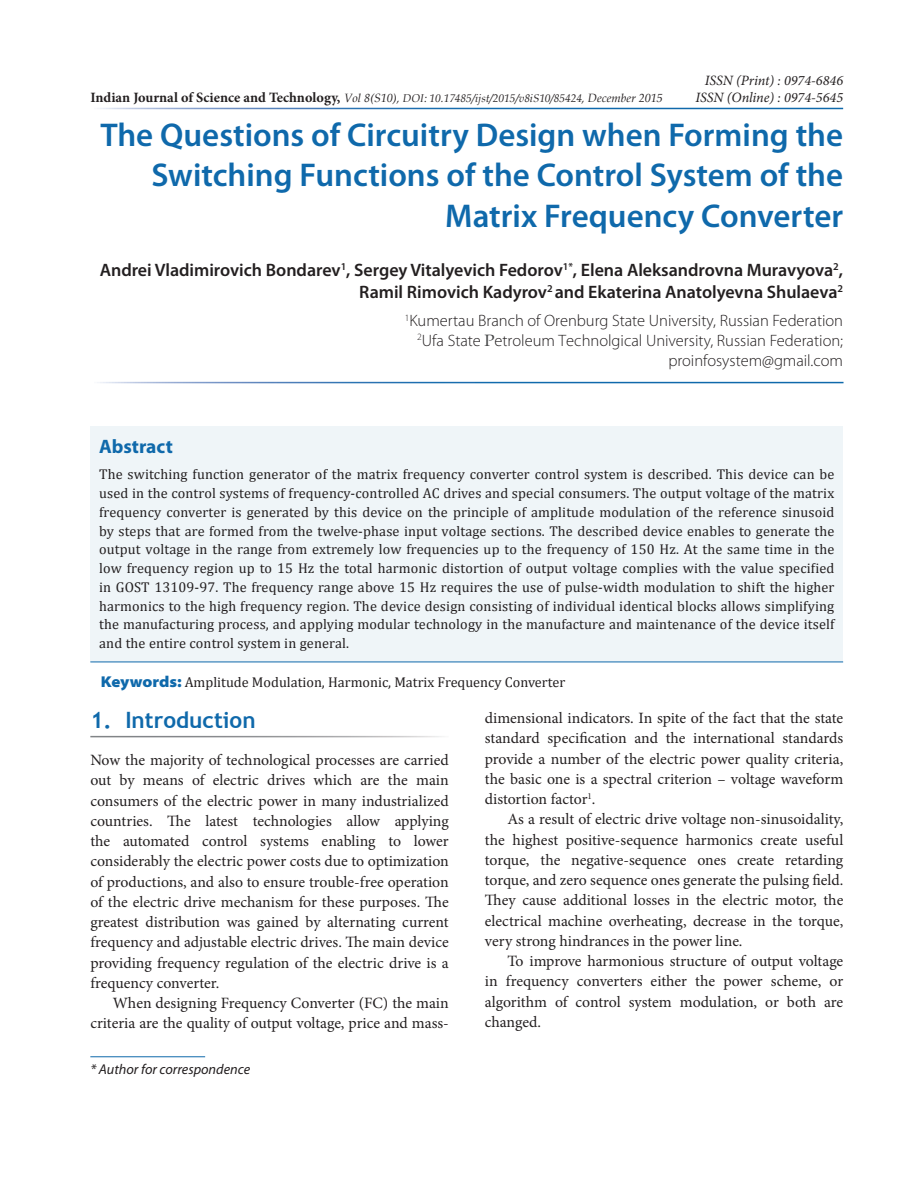
<style>
.page{position:relative;width:918px;height:1188px;background:#fff}
.page>*{position:absolute;margin:0;border:0;box-sizing:border-box;transform-origin:0 0}
.Heading{font:600 33px/40.5px "Myriad Pro";color:#0f69ab;text-align:right}
.Body_Head{font:700 22.5px "Trebuchet MS";color:#0f69ab}
.Abstract_Header{font:700 19.5px "Myriad Pro";color:#0f69ab}
.Author_Affiliations{font:600 18px/21.6px "Myriad Pro";color:#231f20;text-align:right}
.Author_Affiliations-2{font:300 16.5px/19.8px "Myriad Pro";color:#231f20;text-align:right}
.Body_Text_Ind_F{font:15.75px "Minion Pro";color:#231f20}
.Abstract_Body{font:14.25px/18.8px "Cambria";letter-spacing:.01em;color:#231f20;text-align:justify}
.t1{font:700 14.25px "Minion Pro";color:#231f20}
.KeywordText{font:14.25px "Cambria";color:#231f20}
.t2{font:italic 14.25px/17.1px "Minion Pro";color:#231f20;text-align:right}
.t3{font:italic 14.25px "Myriad Pro";color:#231f20}
.s1{font-family:"Book Antiqua";font-weight:400;font-style:italic;font-size:12px}
.s2{font-family:"Book Antiqua";font-weight:400;font-style:italic;font-size:11.25px}
.s3{font-family:"Book Antiqua";font-weight:400;color:#454647}
.s4{font-family:"Myriad Pro";font-weight:900;font-stretch:semi-expanded;font-size:15.75px;color:#0f69ab}
</style>
<div class="page">
<hr style="left:90px;top:1056px;width:115px;height:1px;background:#0f69ab">
<div style="left:90px;top:426px;width:753px;height:236px;background:#eff5f8"></div>
<hr style="left:90px;top:662px;width:753px;height:1px;background:#0f69ab">
<p class="t1" style="left:90px;top:87px;width:574px">Indian Journal of Science and Technology, <span class="s1">Vol 8(S10),</span> <span class="s2">DOI: 10.17485/ijst/2015/v8iS10/</span><span class="s2">85424</span><span class="s1">, December 2015</span></p>
<p class="t2" style="left:695px;top:71px;width:149px">ISSN (Print) : 0974-6846<br>ISSN (Online) : 0974-5645</p>
<p class="Heading" style="left:100px;top:114px;width:744px">The Questions of Circuitry Design when Forming the<br>Switching Functions of the Control System of the<br>Matrix Frequency Converter</p>
<p class="Author_Affiliations" style="left:100px;top:259px;width:745px">Andrei Vladimirovich Bondarev<sup>1</sup>, Sergey Vitalyevich Fedorov<sup>1*</sup>, Elena Aleksandrovna Muravyova<sup>2</sup>,<br>Ramil Rimovich Kadyrov<sup>2</sup> and Ekaterina Anatolyevna Shulaeva<sup>2</sup></p>
<p class="Author_Affiliations-2" style="left:405px;top:311px;width:440px"><sup>1</sup>Kumertau Branch of Orenburg State University, Russian Federation<br><sup>2</sup>Ufa State <span class="s3">P</span>etroleum Technolgical University, Russian Federation; proinfosystem@gmail.com</p>
<p class="Abstract_Header" style="left:99px;top:436px;width:75px">Abstract</p>
<p class="Abstract_Body" style="left:99px;top:465px;width:737px">The switching function generator of the matrix frequency converter control system is described. This device can be used in the control systems of frequency-controlled AC drives and special consumers. The output voltage of the matrix frequency converter is generated by this device on the principle of amplitude modulation of the reference sinusoid by steps that are formed from the twelve-phase input voltage sections. The described device enables to generate the output voltage in the range from extremely low frequencies up to the frequency of 150 Hz. At the same time in the low frequency region up to 15 Hz the total harmonic distortion of output voltage complies with the value specified in GOST 13109-97. The frequency range above 15 Hz requires the use of pulse-width modulation to shift the higher harmonics to the high frequency region. The device design consisting of individual identical blocks allows simplifying the manufacturing process, and applying modular technology in the manufacture and maintenance of the device itself and the entire control system in general.</p>
<p class="KeywordText" style="left:101px;top:673px;width:466px"><span class="s4">Keywords:</span> Amplitude Modulation, Harmonic, Matrix Frequency Converter</p>
<p class="Body_Head" style="left:90px;top:706px;width:167px">1. Introduction</p>
<p class="Body_Text_Ind_F" style="left:90px;top:749px;width:360px">Now the majority of technological processes are carried</p>
<p class="Body_Text_Ind_F" style="left:90px;top:770px;width:360px">out by means of electric drives which are the main</p>
<p class="Body_Text_Ind_F" style="left:90px;top:790px;width:360px">consumers of the electric power in many industrialized</p>
<p class="Body_Text_Ind_F" style="left:90px;top:810px;width:360px">countries. The latest technologies allow applying</p>
<p class="Body_Text_Ind_F" style="left:90px;top:830px;width:360px">the automated control systems enabling to lower</p>
<p class="Body_Text_Ind_F" style="left:90px;top:851px;width:360px">considerably the electric power costs due to optimization</p>
<p class="Body_Text_Ind_F" style="left:90px;top:871px;width:360px">of productions, and also to ensure trouble-free operation</p>
<p class="Body_Text_Ind_F" style="left:90px;top:891px;width:360px">of the electric drive mechanism for these purposes. The</p>
<p class="Body_Text_Ind_F" style="left:90px;top:911px;width:360px">greatest distribution was gained by alternating current</p>
<p class="Body_Text_Ind_F" style="left:90px;top:932px;width:360px">frequency and adjustable electric drives. The main device</p>
<p class="Body_Text_Ind_F" style="left:90px;top:952px;width:360px">providing frequency regulation of the electric drive is a</p>
<p class="Body_Text_Ind_F" style="left:90px;top:972px;width:130px">frequency converter.</p>
<p class="Body_Text_Ind_F" style="left:113px;top:992px;width:337px">When designing Frequency Converter (FC) the main</p>
<p class="Body_Text_Ind_F" style="left:90px;top:1013px;width:360px">criteria are the quality of output voltage, price and mass-</p>
<p class="t3" style="left:90px;top:1061px;width:161px">* Author for correspondence</p>
<p class="Body_Text_Ind_F" style="left:485px;top:708px;width:360px">dimensional indicators. In spite of the fact that the state</p>
<p class="Body_Text_Ind_F" style="left:485px;top:728px;width:360px">standard specification and the international standards</p>
<p class="Body_Text_Ind_F" style="left:485px;top:748px;width:360px">provide a number of the electric power quality criteria,</p>
<p class="Body_Text_Ind_F" style="left:485px;top:768px;width:360px">the basic one is a spectral criterion – voltage waveform</p>
<p class="Body_Text_Ind_F" style="left:485px;top:789px;width:112px">distortion factor<sup>1</sup>.</p>
<p class="Body_Text_Ind_F" style="left:507px;top:809px;width:337px">As a result of electric drive voltage non-sinusoidality,</p>
<p class="Body_Text_Ind_F" style="left:485px;top:829px;width:360px">the highest positive-sequence harmonics create useful</p>
<p class="Body_Text_Ind_F" style="left:485px;top:849px;width:360px">torque, the negative-sequence ones create retarding</p>
<p class="Body_Text_Ind_F" style="left:485px;top:870px;width:360px">torque, and zero sequence ones generate the pulsing field.</p>
<p class="Body_Text_Ind_F" style="left:485px;top:890px;width:360px">They cause additional losses in the electric motor, the</p>
<p class="Body_Text_Ind_F" style="left:485px;top:910px;width:360px">electrical machine overheating, decrease in the torque,</p>
<p class="Body_Text_Ind_F" style="left:485px;top:930px;width:259px">very strong hindrances in the power line.</p>
<p class="Body_Text_Ind_F" style="left:507px;top:951px;width:337px">To improve harmonious structure of output voltage</p>
<p class="Body_Text_Ind_F" style="left:485px;top:971px;width:360px">in frequency converters either the power scheme, or</p>
<p class="Body_Text_Ind_F" style="left:485px;top:991px;width:360px">algorithm of control system modulation, or both are</p>
<p class="Body_Text_Ind_F" style="left:485px;top:1011px;width:58px">changed.</p>
</div>
